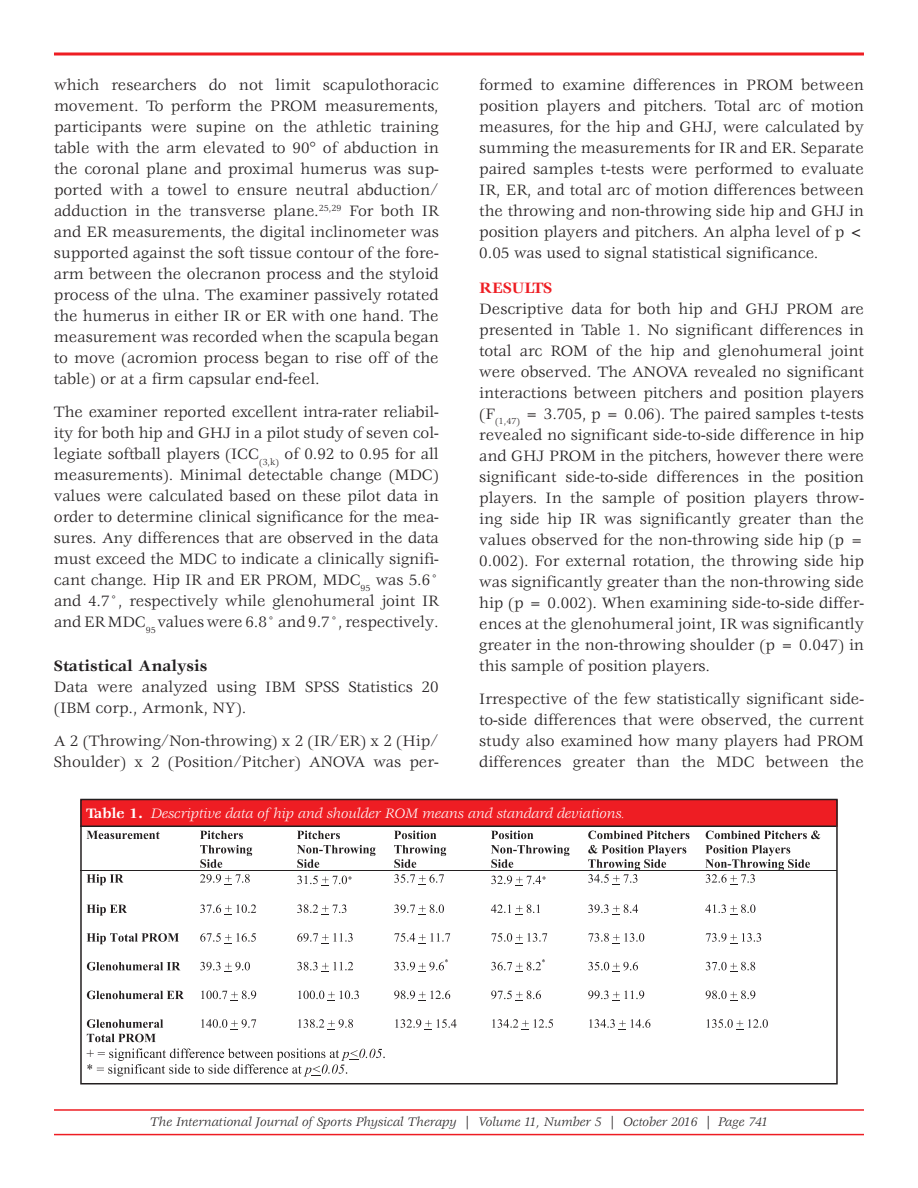
<style>
.page{position:relative;width:918px;height:1188px;background:#fff}
.page>*{position:absolute;margin:0;border:0;box-sizing:border-box;transform-origin:0 0}
.t1{font:16.5px/21px "Veljovic Std";color:#231f20;text-align:justify}
.t2{font:700 16.5px "Veljovic Std";color:#231f20}
.t3{font:700 16.5px "Veljovic Std";color:#ee1d23}
.t4{font:italic 15px "Veljovic Std";color:#fff}
.t5{font:italic 13.5px "Veljovic Std";color:#231f20}
.s1{font-weight:700;font-style:normal}
</style>
<div class="page">
<hr style="left:54px;top:1109px;width:810px;height:2px;background:#ee1d23">
<hr style="left:54px;top:1134px;width:810px;height:1px;background:#ee1d23">
<svg style="left:54px;top:52px;width:810px;height:4px;background:#f25559"></svg>
<div style="left:80px;top:800px;width:758px;height:27px;background:#ee1d23"></div>
<svg style="left:87px;top:831px;width:156px;height:8px"></svg>
<svg style="left:200px;top:845px;width:52px;height:23px"></svg>
<svg style="left:297px;top:831px;width:43px;height:8px"></svg>
<svg style="left:297px;top:845px;width:79px;height:23px"></svg>
<svg style="left:394px;top:831px;width:42px;height:8px"></svg>
<svg style="left:394px;top:845px;width:52px;height:23px"></svg>
<svg style="left:491px;top:831px;width:42px;height:8px"></svg>
<svg style="left:491px;top:845px;width:79px;height:23px"></svg>
<svg style="left:588px;top:831px;width:101px;height:8px"></svg>
<svg style="left:706px;top:831px;width:114px;height:8px"></svg>
<svg style="left:87px;top:874px;width:37px;height:11px"></svg>
<svg style="left:200px;top:874px;width:50px;height:11px"></svg>
<svg style="left:297px;top:876px;width:55px;height:10px"></svg>
<svg style="left:394px;top:874px;width:50px;height:11px"></svg>
<svg style="left:491px;top:876px;width:55px;height:10px"></svg>
<svg style="left:588px;top:845px;width:98px;height:40px"></svg>
<svg style="left:705px;top:845px;width:105px;height:40px"></svg>
<hr style="left:80px;top:870px;width:757px;height:1px;background:#231f20">
<svg style="left:87px;top:904px;width:40px;height:12px"></svg>
<svg style="left:200px;top:904px;width:56px;height:11px"></svg>
<svg style="left:297px;top:904px;width:49px;height:11px"></svg>
<svg style="left:394px;top:904px;width:50px;height:11px"></svg>
<svg style="left:491px;top:904px;width:49px;height:11px"></svg>
<svg style="left:588px;top:904px;width:50px;height:11px"></svg>
<svg style="left:705px;top:904px;width:50px;height:11px"></svg>
<svg style="left:87px;top:933px;width:92px;height:11px"></svg>
<svg style="left:200px;top:933px;width:56px;height:11px"></svg>
<svg style="left:297px;top:933px;width:56px;height:11px"></svg>
<svg style="left:394px;top:933px;width:56px;height:11px"></svg>
<svg style="left:491px;top:933px;width:56px;height:11px"></svg>
<svg style="left:588px;top:933px;width:56px;height:11px"></svg>
<svg style="left:706px;top:933px;width:55px;height:11px"></svg>
<svg style="left:87px;top:962px;width:93px;height:9px"></svg>
<svg style="left:200px;top:962px;width:50px;height:10px"></svg>
<svg style="left:297px;top:962px;width:56px;height:10px"></svg>
<svg style="left:394px;top:959px;width:54px;height:13px"></svg>
<svg style="left:491px;top:959px;width:54px;height:13px"></svg>
<svg style="left:588px;top:962px;width:167px;height:10px"></svg>
<svg style="left:87px;top:991px;width:97px;height:8px"></svg>
<svg style="left:201px;top:991px;width:55px;height:10px"></svg>
<svg style="left:298px;top:991px;width:61px;height:10px"></svg>
<svg style="left:394px;top:991px;width:56px;height:10px"></svg>
<svg style="left:491px;top:991px;width:50px;height:10px"></svg>
<svg style="left:588px;top:991px;width:56px;height:10px"></svg>
<svg style="left:706px;top:991px;width:49px;height:10px"></svg>
<svg style="left:87px;top:1019px;width:76px;height:9px"></svg>
<svg style="left:87px;top:1034px;width:69px;height:8px"></svg>
<svg style="left:201px;top:1019px;width:55px;height:11px"></svg>
<svg style="left:298px;top:1019px;width:55px;height:11px"></svg>
<svg style="left:395px;top:1019px;width:61px;height:11px"></svg>
<svg style="left:492px;top:1019px;width:61px;height:11px"></svg>
<svg style="left:589px;top:1019px;width:61px;height:11px"></svg>
<svg style="left:707px;top:1019px;width:61px;height:11px"></svg>
<svg style="left:87px;top:1048px;width:298px;height:29px"></svg>
<div style="left:80px;top:799px;width:758px;height:285px;border:2px solid #231f20"></div>
<hr style="left:80px;top:826px;width:756px;height:1px;background:#231f20">
<p class="t1" style="left:479px;top:75px;width:386px">formed to examine differences in PROM between position players and pitchers. Total arc of motion measures, for the hip and GHJ, were calculated by summing the measurements for IR and ER. Separate paired samples t-tests were performed to evaluate IR, ER, and total arc of motion differences between the throwing and non-throwing side hip and GHJ in position players and pitchers. An alpha level of p &lt; 0.05 was used to signal statistical significance.</p>
<p class="t3" style="left:479px;top:281px;width:74px">RESULTS</p>
<p class="t1" style="left:479px;top:299px;width:386px">Descriptive data for both hip and GHJ PROM are presented in Table 1. No significant differences in total arc ROM of the hip and glenohumeral joint were observed. The ANOVA revealed no significant interactions between pitchers and position players (F<sub>(1,47)</sub> = 3.705, p = 0.06). The paired samples t-tests revealed no significant side-to-side difference in hip and GHJ PROM in the pitchers, however there were significant side-to-side differences in the position players. In the sample of position players throw&shy;ing side hip IR was significantly greater than the values observed for the non-throwing side hip (p = 0.002). For external rotation, the throwing side hip was significantly greater than the non-throwing side hip (p = 0.002). When examining side-to-side differ&shy;ences at the glenohumeral joint, IR was significantly greater in the non-throwing shoulder (p = 0.047) in this sample of position players.</p>
<p class="t1" style="left:479px;top:689px;width:386px">Irrespective of the few statistically significant side&shy;to-side differences that were observed, the current study also examined how many players had PROM differences greater than the MDC between the</p>
<p class="t4" style="left:86px;top:807px;width:541px"><span class="s1">Table 1.</span> Descriptive data of hip and shoulder ROM means and standard deviations.</p>
<p class="t1" style="left:54px;top:75px;width:386px">which researchers do not limit scapulothoracic movement. To perform the PROM measurements, participants were supine on the athletic training table with the arm elevated to 90 of abduction in the coronal plane and proximal humerus was sup&shy;ported with a towel to ensure neutral abduction/ adduction in the transverse plane.<sup>25,29</sup> For both IR and ER measurements, the digital inclinometer was supported against the soft tissue contour of the fore&shy;arm between the olecranon process and the styloid process of the ulna. The examiner passively rotated the humerus in either IR or ER with one hand. The measurement was recorded when the scapula began to move (acromion process began to rise off of the table) or at a firm capsular end-feel.</p>
<p class="t1" style="left:54px;top:402px;width:386px">The examiner reported excellent intra-rater reliabil&shy;ity for both hip and GHJ in a pilot study of seven col&shy;legiate softball players (ICC<sub>(3,k)</sub> of 0.92 to 0.95 for all measurements). Minimal detectable change (MDC) values were calculated based on these pilot data in order to determine clinical significance for the mea&shy;sures. Any differences that are observed in the data must exceed the MDC to indicate a clinically signifi&shy;cant change. Hip IR and ER PROM, MDC<sub>95</sub> was 5.6° and 4.7°, respectively while glenohumeral joint IR and ER MDC<sub>95</sub> values were 6.8° and 9.7°, respectively.</p>
<p class="t2" style="left:54px;top:659px;width:155px">Statistical Analysis</p>
<p class="t1" style="left:54px;top:677px;width:386px">Data were analyzed using IBM SPSS Statistics 20 (IBM corp., Armonk, NY).</p>
<p class="t1" style="left:54px;top:731px;width:386px">A 2 (Throwing/Non-throwing) x 2 (IR/ER) x 2 (Hip/<br>Shoulder) x 2 (Position/Pitcher) ANOVA was per-</p>
<p class="t5" style="left:150px;top:1117px;width:619px">The International Journal of Sports Physical Therapy | Volume 11, Number 5 | October 2016 | Page 741</p>
</div>
